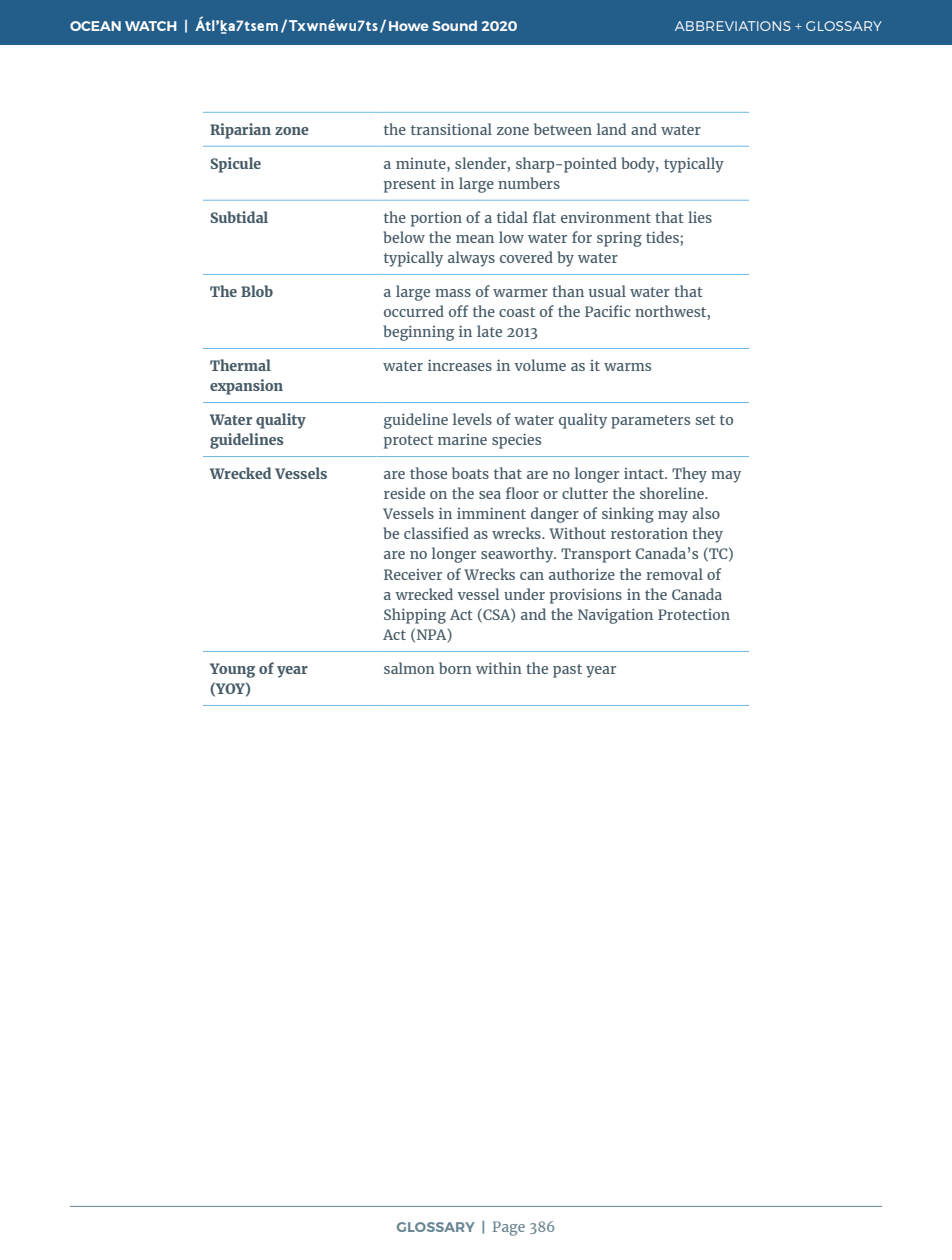
<style>
.page{position:relative;width:952px;height:1260px;background:#fff}
.page>*{position:absolute;margin:0;border:0;box-sizing:border-box;transform-origin:0 0}
.t1{font:14px/20.1px "Merriweather";color:#455a66}
.t2{font:700 14px/20.1px "Merriweather";color:#455a66}
.t3{font:600 14px "Montserrat";color:#fff}
.t4{font:300 14px "Montserrat";letter-spacing:.01em;color:#fff}
.t5{font:600 14px "Montserrat";color:#688594}
.t6{font:14px "Merriweather";color:#688594}
.s1{font-family:"Aboriginal Sans";font-weight:700;font-size:15.75px}
.s2{font-family:"Montserrat";font-weight:600}
</style>
<div class="page">
<div style="left:0;top:0;width:952px;height:45px;background:#235d8a"></div>
<hr style="left:203px;top:112px;width:174px;height:1px;background:#6eb7e6">
<hr style="left:377px;top:112px;width:372px;height:1px;background:#6eb7e6">
<hr style="left:203px;top:146px;width:174px;height:1px;background:#6eb7e6">
<hr style="left:377px;top:146px;width:372px;height:1px;background:#6eb7e6">
<hr style="left:203px;top:200px;width:174px;height:1px;background:#6eb7e6">
<hr style="left:377px;top:200px;width:372px;height:1px;background:#6eb7e6">
<hr style="left:203px;top:274px;width:174px;height:1px;background:#6eb7e6">
<hr style="left:377px;top:274px;width:372px;height:1px;background:#6eb7e6">
<hr style="left:203px;top:348px;width:174px;height:1px;background:#6eb7e6">
<hr style="left:377px;top:348px;width:372px;height:1px;background:#6eb7e6">
<hr style="left:203px;top:402px;width:174px;height:1px;background:#6eb7e6">
<hr style="left:377px;top:402px;width:372px;height:1px;background:#6eb7e6">
<hr style="left:203px;top:456px;width:174px;height:1px;background:#6eb7e6">
<hr style="left:377px;top:456px;width:372px;height:1px;background:#6eb7e6">
<hr style="left:203px;top:651px;width:174px;height:1px;background:#6eb7e6">
<hr style="left:377px;top:651px;width:372px;height:1px;background:#6eb7e6">
<hr style="left:203px;top:705px;width:174px;height:1px;background:#6eb7e6">
<hr style="left:377px;top:705px;width:372px;height:1px;background:#6eb7e6">
<hr style="left:70px;top:1206px;width:812px;height:1px;background:#688594">
<p class="t3" style="left:70px;top:17px;width:449px">OCEAN WATCH | <span class="s1">Átl’ḵa7tsem</span> / <span class="s1">Txwnéwu7ts</span>/ Howe Sound 2020</p>
<p class="t4" style="left:675px;top:17px;width:209px">ABBREVIATIONS + GLOSSARY</p>
<p class="t2" style="left:210px;top:119px;width:100px">Riparian zone</p>
<p class="t1" style="left:384px;top:119px;width:319px">the transitional zone between land and water</p>
<p class="t2" style="left:210px;top:153px;width:53px">Spicule</p>
<p class="t1" style="left:384px;top:153px;width:341px">a minute, slender, sharp-pointed body, typically present in large numbers</p>
<p class="t2" style="left:210px;top:207px;width:60px">Subtidal</p>
<p class="t1" style="left:384px;top:207px;width:330px">the portion of a tidal flat environment that lies below the mean low water for spring tides; typically always covered by water</p>
<p class="t2" style="left:210px;top:281px;width:65px">The Blob</p>
<p class="t1" style="left:384px;top:281px;width:329px">a large mass of warmer than usual water that occurred off the coast of the Pacific northwest, beginning in late 2013</p>
<p class="t2" style="left:210px;top:356px;width:75px">Thermal expansion</p>
<p class="t1" style="left:384px;top:356px;width:270px">water increases in volume as it warms</p>
<p class="t2" style="left:210px;top:410px;width:97px">Water quality guidelines</p>
<p class="t1" style="left:384px;top:410px;width:352px">guideline levels of water quality parameters set to protect marine species</p>
<p class="t2" style="left:210px;top:464px;width:119px">Wrecked Vessels</p>
<p class="t1" style="left:384px;top:464px;width:359px">are those boats that are no longer intact. They may reside on the sea floor or clutter the shoreline.<br>Vessels in imminent danger of sinking may also<br>be classified as wrecks. Without restoration they are no longer seaworthy. Transport Canada’s (TC)<br>Receiver of Wrecks can authorize the removal of<br>a wrecked vessel under provisions in the Canada Shipping Act (CSA) and the Navigation Protection Act (NPA)</p>
<p class="t2" style="left:210px;top:658px;width:99px">Young of year (YOY)</p>
<p class="t1" style="left:384px;top:658px;width:234px">salmon born within the past year</p>
<p class="t5" style="left:397px;top:1218px;width:22px">Glossary</p>
<p class="t6" style="left:482px;top:1217px;width:76px"><span class="s2">|</span> Page 386</p>
</div>
